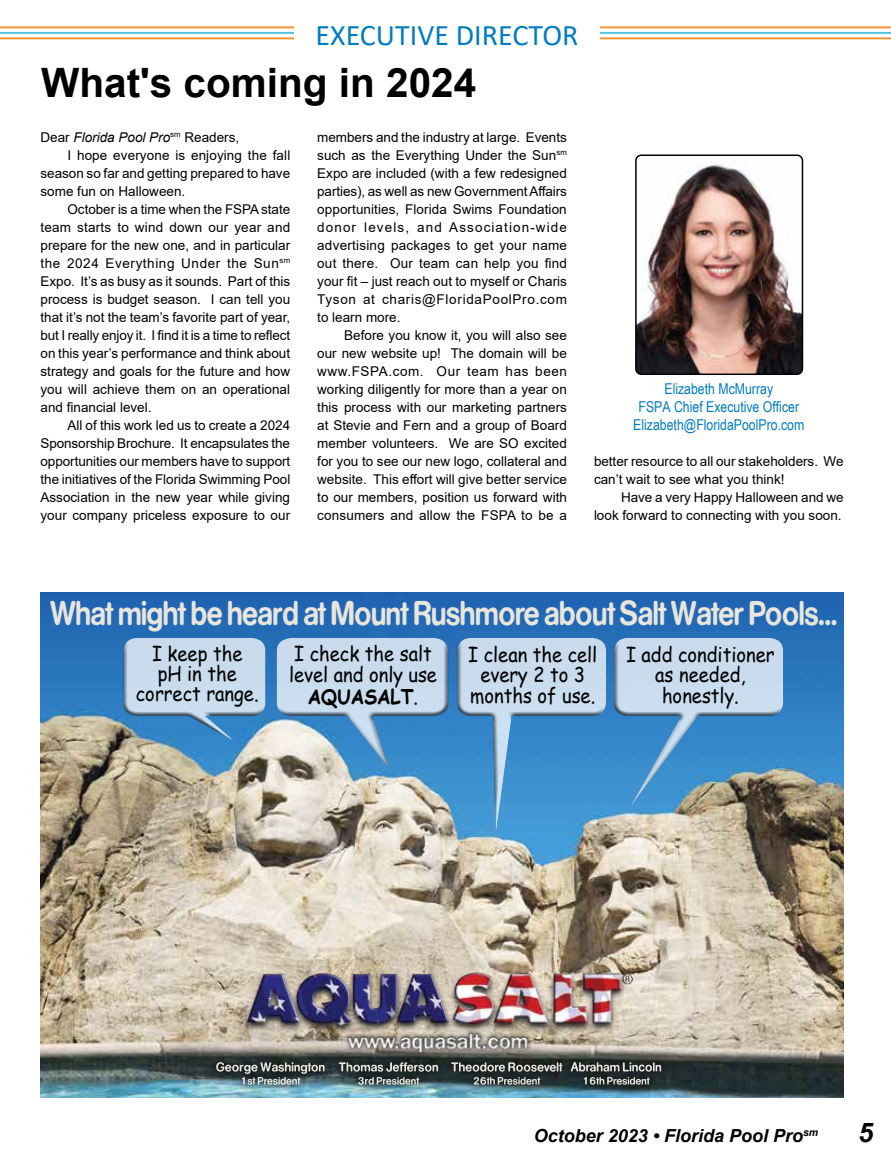
<style>
.page{position:relative;width:891px;height:1161px;background:#fff}
.page>*{position:absolute;margin:0;border:0;box-sizing:border-box;transform-origin:0 0}
.t1{font:700 40.5px "Arial";color:#000}
.t2{font:34.5px "Foster";letter-spacing:-.02em;color:#e8e5dc;scale:.88 1}
.t3{font:30px "Calibri";color:#007cc3}
.t4{font:italic 700 27px "Arial";color:#000}
.t5{font:20.4px/20.4px "Comic Sans MS";color:#000;text-align:center;scale:.9 1}
.t6{font:italic 700 18px "Arial";color:#000}
.t7{font:15px/18px "Arial Narrow";color:#007cc3;text-align:center}
.t8{font:13.5px/18px "Arial";color:#000;text-align:justify}
.t9{font:13.5px "Arial";letter-spacing:.04em;color:#000}
.t10{font:italic 13.5px "Arial";color:#000}
.s1{font-style:normal}
.s2{font-weight:700}
</style>
<div class="page">
<hr style="left:0;top:32px;width:891px;height:2px;background:#4fc6e0">
<hr style="left:0;top:37px;width:891px;height:3px;background:#f79433">
<hr style="left:0;top:26px;width:891px;height:3px;background:#f79433">
<div style="left:294px;top:0;width:306px;height:54px;background:#fff"></div>
<img style="left:638px;top:157px;width:164px;height:217px">
<div style="left:635px;top:154px;width:168px;height:221px;border:2px solid #000;border-radius:5px"></div>
<img style="left:40px;top:592px;width:804px;height:506px">
<svg style="left:234px;top:1085px;width:73px;height:7px"></svg>
<svg style="left:208px;top:1054px;width:124px;height:27px"></svg>
<svg style="left:216px;top:1062px;width:109px;height:23px;background:#5f6b6c"></svg>
<svg style="left:350px;top:1085px;width:76px;height:7px"></svg>
<svg style="left:330px;top:1064px;width:113px;height:15px"></svg>
<svg style="left:339px;top:1064px;width:99px;height:21px;background:#586160"></svg>
<svg style="left:465px;top:1085px;width:82px;height:7px"></svg>
<div style="left:443px;top:1054px;width:126px;height:25px;background:#222e2f"></div>
<svg style="left:451px;top:1064px;width:112px;height:21px"></svg>
<svg style="left:576px;top:1085px;width:80px;height:7px"></svg>
<svg style="left:562px;top:1054px;width:107px;height:25px"></svg>
<svg style="left:571px;top:1062px;width:90px;height:23px;background:#545a59"></svg>
<div style="left:122px;top:637px;width:144px;height:105px;background:#fff;opacity:.75"></div>
<div style="left:122px;top:641px;width:144px;height:101px;background:#000;opacity:.75"></div>
<div style="left:276px;top:637px;width:173px;height:73px;background:#fff;opacity:.75"></div>
<div style="left:276px;top:642px;width:173px;height:128px;background:#000;opacity:.75"></div>
<div style="left:456px;top:637px;width:151px;height:200px;background:#fff;opacity:.75"></div>
<div style="left:456px;top:641px;width:151px;height:196px;background:#000;opacity:.75"></div>
<div style="left:613px;top:637px;width:171px;height:73px;background:#fff;opacity:.75"></div>
<div style="left:613px;top:641px;width:171px;height:168px;background:#000;opacity:.75"></div>
<img style="left:234px;top:961px;width:405px;height:103px">
<h3 class="t3" style="left:315px;top:14px;width:265px">EXECUTIVE DIRECTOR</h3>
<h1 class="t1" style="left:41px;top:54px;width:437px">What's coming in 2024</h1>
<p class="t10" style="left:40px;top:128px;width:200px"><span class="s1">Dear</span> Florida Pool Pro<sup>sm</sup> <span class="s1">Readers,</span></p>
<p class="t8" style="left:68px;top:146px;width:224px">I hope everyone is enjoying the fall</p>
<p class="t8" style="left:41px;top:164px;width:251px">season so far and getting prepared to have</p>
<p class="t8" style="left:41px;top:182px;width:146px">some fun on Halloween.</p>
<p class="t8" style="left:68px;top:200px;width:224px">October is a time when the FSPA state</p>
<p class="t8" style="left:41px;top:218px;width:251px">team starts to wind down our year and</p>
<p class="t8" style="left:41px;top:236px;width:251px">prepare for the new one, and in particular</p>
<p class="t9" style="left:41px;top:254px;width:251px">the 2024 Everything Under the Sun<sup>sm</sup></p>
<p class="t8" style="left:40px;top:272px;width:251px">Expo. It’s as busy as it sounds. Part of this</p>
<p class="t8" style="left:40px;top:290px;width:251px">process is budget season. I can tell you</p>
<p class="t8" style="left:40px;top:308px;width:251px">that it’s not the team’s favorite part of year,</p>
<p class="t8" style="left:40px;top:326px;width:251px">but I really enjoy it. I find it is a time to reflect</p>
<p class="t8" style="left:40px;top:344px;width:251px">on this year’s performance and think about</p>
<p class="t8" style="left:40px;top:362px;width:251px">strategy and goals for the future and how</p>
<p class="t8" style="left:40px;top:380px;width:251px">you will achieve them on an operational</p>
<p class="t8" style="left:40px;top:398px;width:113px">and financial level.</p>
<p class="t8" style="left:68px;top:416px;width:224px">All of this work led us to create a 2024</p>
<p class="t8" style="left:40px;top:434px;width:251px">Sponsorship Brochure. It encapsulates the</p>
<p class="t8" style="left:40px;top:452px;width:251px">opportunities our members have to support</p>
<p class="t8" style="left:40px;top:470px;width:251px">the initiatives of the Florida Swimming Pool</p>
<p class="t8" style="left:40px;top:488px;width:251px">Association in the new year while giving</p>
<p class="t8" style="left:40px;top:506px;width:251px">your company priceless exposure to our</p>
<p class="t8" style="left:317px;top:128px;width:251px">members and the industry at large. Events such as the Everything Under the Sun<sup>sm </sup>Expo are included (with a few redesigned parties), as well as new Government Affairs opportunities, Florida Swims Foundation donor levels, and Association-wide advertising packages to get your name out there. Our team can help you find your fit – just reach out to myself or Charis Tyson at charis@FloridaPoolPro.com to learn more.</p>
<p class="t8" style="left:317px;top:326px;width:251px;text-indent:27px">Before you know it, you will also see our new website up! The domain will be www.FSPA.com. Our team has been working diligently for more than a year on this process with our marketing partners at Stevie and Fern and a group of Board member volunteers. We are SO excited for you to see our new logo, collateral and website. This effort will give better service to our members, position us forward with consumers and allow the FSPA to be a</p>
<p class="t7" style="left:633px;top:379px;width:173px">Elizabeth McMurray<br>FSPA Chief Executive Officer<br>Elizabeth@FloridaPoolPro.com</p>
<p class="t8" style="left:594px;top:452px;width:251px">better resource to all our stakeholders. We can’t wait to see what you think!</p>
<p class="t8" style="left:594px;top:488px;width:251px;text-align:right">Have a very Happy Halloween and we look forward to connecting with you soon.</p>
<h2 class="t2" style="left:50px;top:593px;width:897px">What might be heard at Mount Rushmore about Salt Water Pools...</h2>
<h3 class="t5" style="left:136px;top:642px;width:138px">I keep the<br>pH in the correct range.</h3>
<h3 class="t5" style="left:626px;top:643px;width:167px">I add conditioner as needed, honestly.</h3>
<h3 class="t5" style="left:289px;top:642px;width:166px;line-height:21.6px">I check the salt level and only use<br><span class="s2">AQUASALT</span>.</h3>
<h3 class="t5" style="left:468px;top:643px;width:145px">I clean the cell every 2 to 3 months of use.</h3>
<h3 class="t6" style="left:534px;top:1123px;width:286px">October 2023 • Florida Pool Pro<sup>sm</sup></h3>
<h3 class="t4" style="left:858px;top:1114px;width:17px">5</h3>
</div>
